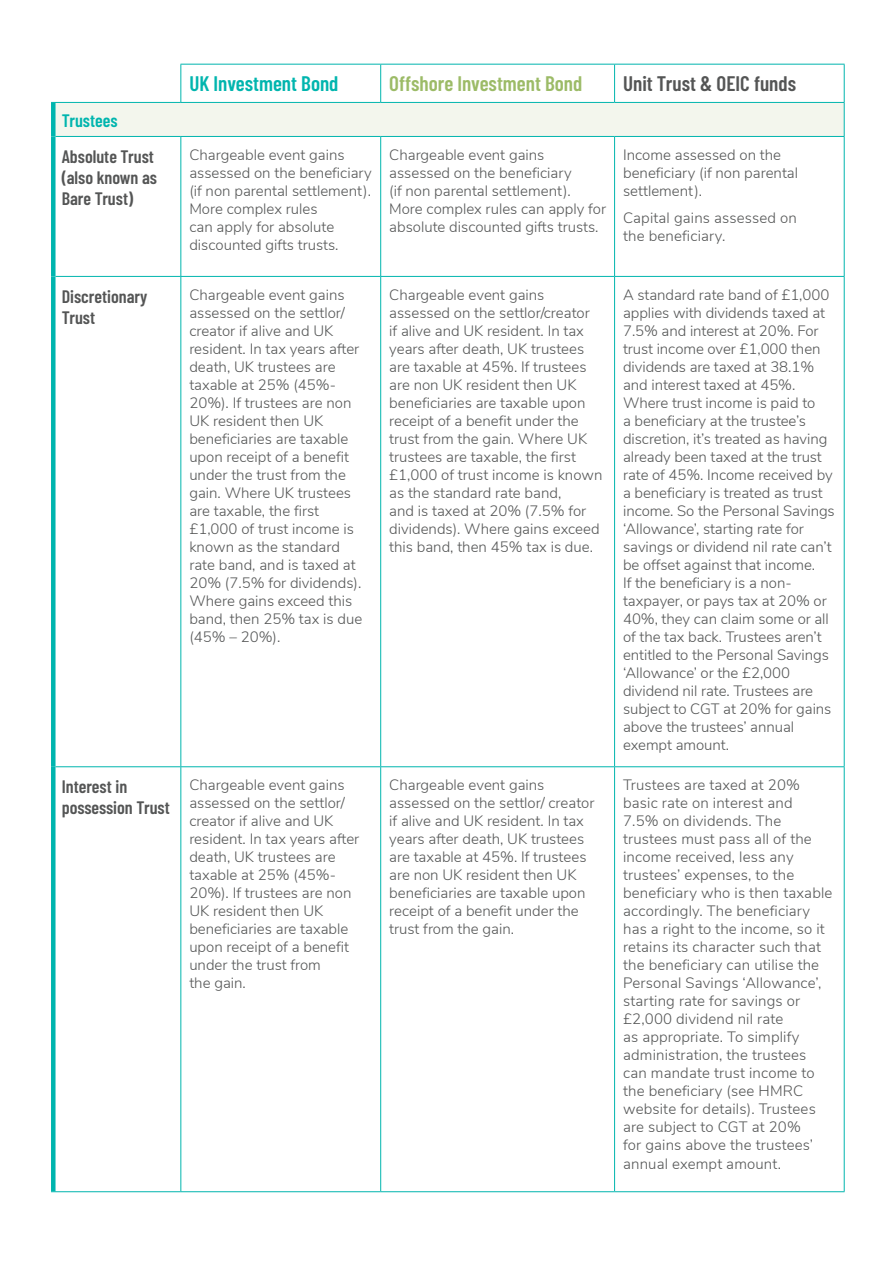
<style>
.page{position:relative;width:893px;height:1263px;background:#fff}
.page>*{position:absolute;margin:0;border:0;box-sizing:border-box;transform-origin:0 0}
.t1{font:600 21px "Barlow Condensed";color:#9cbb67}
.t2{font:600 21px "Barlow Condensed";color:#545555}
.t3{font:600 21px "Barlow Condensed";color:#00b5ae}
.t4{font:600 18px/21px "Barlow Condensed";color:#545555}
.t5{font:600 18px "Barlow Condensed";color:#00b5ae}
.t6{font:300 15px/18px "Nunito Sans";color:#545555}
</style>
<div class="page">
<div style="left:53px;top:102px;width:791px;height:34px;background:#f3f6ed"></div>
<hr style="left:51px;top:102px;width:130px;height:1px;background:#00b5ae">
<hr style="left:180px;top:65px;width:1px;height:37px;background:#00b5ae">
<hr style="left:180px;top:64px;width:201px;height:1px;background:#00b5ae">
<hr style="left:181px;top:102px;width:200px;height:1px;background:#00b5ae">
<hr style="left:380px;top:65px;width:1px;height:37px;background:#00b5ae">
<hr style="left:381px;top:64px;width:234px;height:1px;background:#00b5ae">
<hr style="left:381px;top:102px;width:234px;height:1px;background:#00b5ae">
<hr style="left:614px;top:65px;width:1px;height:37px;background:#00b5ae">
<hr style="left:615px;top:64px;width:230px;height:1px;background:#00b5ae">
<hr style="left:844px;top:65px;width:1px;height:37px;background:#00b5ae">
<hr style="left:615px;top:102px;width:230px;height:1px;background:#00b5ae">
<div style="left:51px;top:103px;width:5px;height:33px;background:#00b5ae"></div>
<hr style="left:844px;top:103px;width:1px;height:33px;background:#00b5ae">
<div style="left:51px;top:136px;width:5px;height:140px;background:#00b5ae"></div>
<div style="left:51px;top:276px;width:5px;height:491px;background:#00b5ae"></div>
<hr style="left:56px;top:136px;width:125px;height:1px;background:#00b5ae">
<hr style="left:56px;top:276px;width:125px;height:1px;background:#00b5ae">
<hr style="left:180px;top:137px;width:1px;height:139px;background:#00b5ae">
<hr style="left:180px;top:277px;width:1px;height:489px;background:#00b5ae">
<hr style="left:181px;top:136px;width:200px;height:1px;background:#00b5ae">
<hr style="left:181px;top:276px;width:200px;height:1px;background:#00b5ae">
<hr style="left:380px;top:137px;width:1px;height:139px;background:#00b5ae">
<hr style="left:380px;top:277px;width:1px;height:489px;background:#00b5ae">
<hr style="left:381px;top:136px;width:234px;height:1px;background:#00b5ae">
<hr style="left:381px;top:276px;width:234px;height:1px;background:#00b5ae">
<hr style="left:614px;top:137px;width:1px;height:139px;background:#00b5ae">
<hr style="left:614px;top:277px;width:1px;height:489px;background:#00b5ae">
<hr style="left:615px;top:136px;width:230px;height:1px;background:#00b5ae">
<hr style="left:844px;top:137px;width:1px;height:139px;background:#00b5ae">
<hr style="left:844px;top:277px;width:1px;height:489px;background:#00b5ae">
<hr style="left:615px;top:276px;width:230px;height:1px;background:#00b5ae">
<div style="left:51px;top:767px;width:5px;height:424px;background:#00b5ae"></div>
<hr style="left:56px;top:766px;width:125px;height:1px;background:#00b5ae">
<hr style="left:180px;top:767px;width:1px;height:424px;background:#00b5ae">
<hr style="left:181px;top:766px;width:200px;height:1px;background:#00b5ae">
<hr style="left:380px;top:767px;width:1px;height:424px;background:#00b5ae">
<hr style="left:381px;top:766px;width:234px;height:1px;background:#00b5ae">
<hr style="left:614px;top:767px;width:1px;height:424px;background:#00b5ae">
<hr style="left:615px;top:766px;width:230px;height:1px;background:#00b5ae">
<hr style="left:844px;top:767px;width:1px;height:424px;background:#00b5ae">
<hr style="left:51px;top:1191px;width:130px;height:1px;background:#00b5ae">
<hr style="left:181px;top:1191px;width:200px;height:1px;background:#00b5ae">
<hr style="left:381px;top:1191px;width:234px;height:1px;background:#00b5ae">
<hr style="left:615px;top:1191px;width:230px;height:1px;background:#00b5ae">
<h1 class="t3" style="left:189px;top:68px;width:151px">UK Investment Bond</h1>
<h1 class="t1" style="left:389px;top:68px;width:195px">Offshore Investment Bond</h1>
<h1 class="t2" style="left:623px;top:68px;width:174px">Unit Trust &amp; OEIC funds</h1>
<p class="t5" style="left:62px;top:107px;width:57px">Trustees</p>
<p class="t4" style="left:62px;top:145px;width:97px">Absolute Trust (also known as<br>Bare Trust)</p>
<p class="t6" style="left:189px;top:145px;width:184px">Chargeable event gains assessed on the beneficiary (if non parental settlement).<br>More complex rules<br>can apply for absolute discounted gifts trusts.</p>
<p class="t6" style="left:389px;top:145px;width:218px">Chargeable event gains assessed on the beneficiary<br>(if non parental settlement).<br>More complex rules can apply for absolute discounted gifts trusts.</p>
<p class="t6" style="left:623px;top:145px;width:177px">Income assessed on the beneficiary (if non parental settlement).</p>
<p class="t6" style="left:623px;top:207px;width:175px">Capital gains assessed on the beneficiary.</p>
<p class="t4" style="left:62px;top:285px;width:87px">Discretionary<br>Trust</p>
<p class="t6" style="left:189px;top:285px;width:174px">Chargeable event gains assessed on the settlor/ creator if alive and UK resident. In tax years after death, UK trustees are taxable at 25% (45%-<br>20%). If trustees are non<br>UK resident then UK beneficiaries are taxable upon receipt of a benefit under the trust from the gain. Where UK trustees are taxable, the first £1,000 of trust income is known as the standard rate band, and is taxed at<br>20% (7.5% for dividends).<br>Where gains exceed this band, then 25% tax is due (45% – 20%).</p>
<p class="t6" style="left:389px;top:285px;width:215px">Chargeable event gains assessed on the settlor/creator<br>if alive and UK resident. In tax years after death, UK trustees are taxable at 45%. If trustees are non UK resident then UK beneficiaries are taxable upon receipt of a benefit under the trust from the gain. Where UK trustees are taxable, the first £1,000 of trust income is known as the standard rate band,<br>and is taxed at 20% (7.5% for dividends). Where gains exceed this band, then 45% tax is due.</p>
<p class="t6" style="left:623px;top:285px;width:213px">A standard rate band of £1,000 applies with dividends taxed at<br>7.5% and interest at 20%. For trust income over £1,000 then dividends are taxed at 38.1% and interest taxed at 45%.<br>Where trust income is paid to<br>a beneficiary at the trustee’s discretion, it’s treated as having already been taxed at the trust rate of 45%. Income received by a beneficiary is treated as trust income. So the Personal Savings ‘Allowance’, starting rate for savings or dividend nil rate can’t be offset against that income.<br>If the beneficiary is a non&shy;taxpayer, or pays tax at 20% or<br>40%, they can claim some or all of the tax back. Trustees aren’t entitled to the Personal Savings ‘Allowance’ or the £2,000 dividend nil rate. Trustees are subject to CGT at 20% for gains above the trustees’ annual exempt amount.</p>
<p class="t4" style="left:62px;top:775px;width:110px">Interest in possession Trust</p>
<p class="t6" style="left:189px;top:775px;width:171px">Chargeable event gains assessed on the settlor/ creator if alive and UK resident. In tax years after death, UK trustees are taxable at 25% (45%-<br>20%). If trustees are non<br>UK resident then UK beneficiaries are taxable upon receipt of a benefit under the trust from<br>the gain.</p>
<p class="t6" style="left:389px;top:775px;width:207px">Chargeable event gains assessed on the settlor/ creator if alive and UK resident. In tax years after death, UK trustees are taxable at 45%. If trustees are non UK resident then UK beneficiaries are taxable upon receipt of a benefit under the trust from the gain.</p>
<p class="t6" style="left:623px;top:775px;width:211px">Trustees are taxed at 20% basic rate on interest and<br>7.5% on dividends. The trustees must pass all of the income received, less any trustees’ expenses, to the beneficiary who is then taxable accordingly. The beneficiary has a right to the income, so it retains its character such that the beneficiary can utilise the<br>Personal Savings ‘Allowance’, starting rate for savings or £2,000 dividend nil rate<br>as appropriate. To simplify administration, the trustees can mandate trust income to the beneficiary (see HMRC website for details). Trustees are subject to CGT at 20%<br>for gains above the trustees’ annual exempt amount.</p>
</div>
